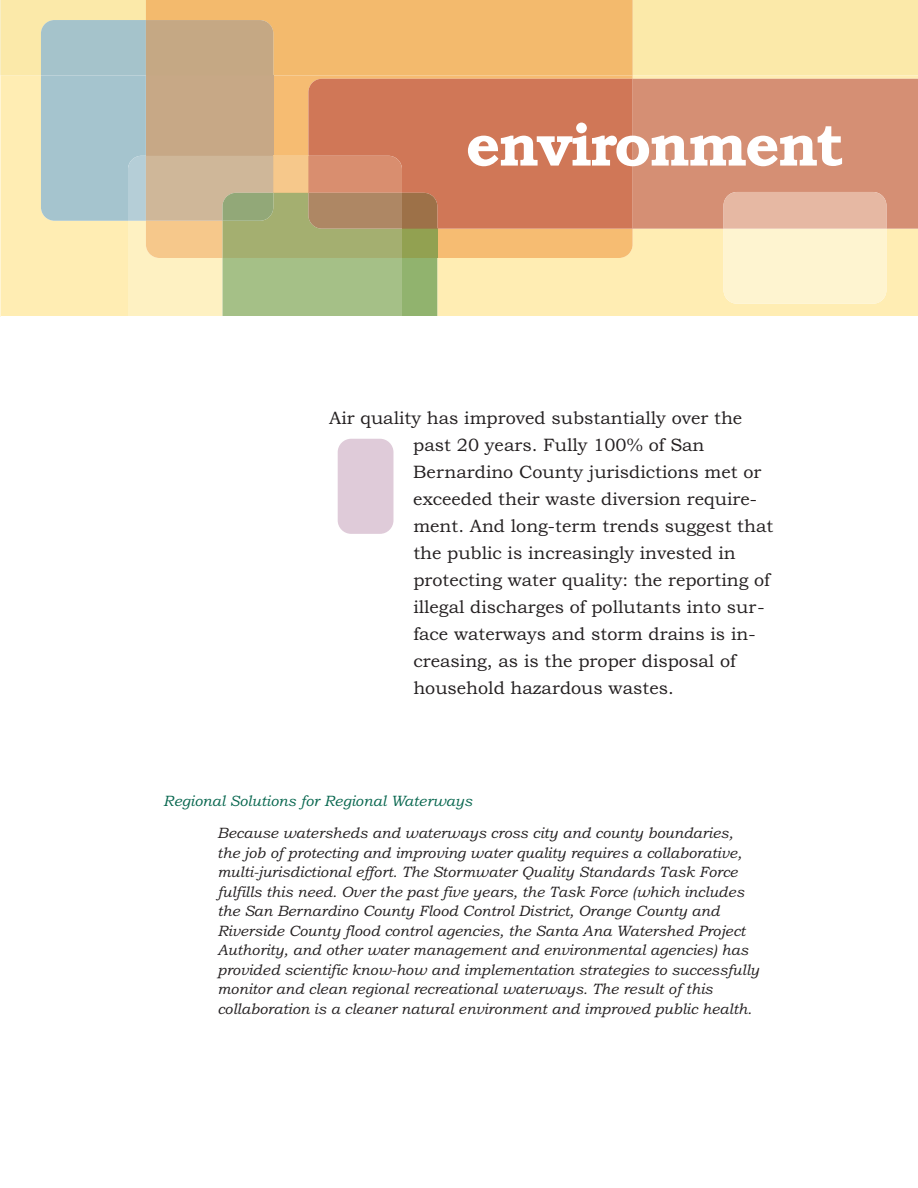
<style>
.page{position:relative;width:918px;height:1188px;background:#fff}
.page>*{position:absolute;margin:0;border:0;box-sizing:border-box;transform-origin:0 0}
.t1{font:700 60px "Bookman Old Style";letter-spacing:-.04em;color:#fff}
.t2{font:18px/27px "Bookman Old Style";color:#231f20}
.t3{font:italic 15px/19.5px "Bookman Old Style";color:#231f20}
.t4{font:italic 15px "Bookman Old Style";color:#08674f}
</style>
<div class="page">
<svg style="left:0;top:0;width:918px;height:317px;background:#dcb98e"></svg>
<div style="left:338px;top:439px;width:55px;height:95px;background:#dfcbd9;border-radius:14px"></div>
<p class="t1" style="left:466px;top:110px;width:379px">environment</p>
<h4 class="t2" style="left:413px;top:404px;width:361px;text-indent:-84px">Air quality has improved substantially over the past 20 years. Fully 100% of San Bernardino County jurisdictions met or exceeded their waste diversion require&shy;ment. And long-term trends suggest that the public is increasingly invested in protecting water quality: the reporting of illegal discharges of pollutants into sur&shy;face waterways and storm drains is in&shy;creasing, as is the proper disposal of household hazardous wastes.</h4>
<p class="t4" style="left:163px;top:792px;width:311px">Regional Solutions for Regional Waterways</p>
<p class="t3" style="left:217px;top:823px;width:543px">Because watersheds and waterways cross city and county boundaries, the job of protecting and improving water quality requires a collaborative, multi-jurisdictional effort. The Stormwater Quality Standards Task Force fulfills this need. Over the past five years, the Task Force (which includes the San Bernardino County Flood Control District, Orange County and Riverside County flood control agencies, the Santa Ana Watershed Project Authority, and other water management and environmental agencies) has provided scientific know-how and implementation strategies to successfully monitor and clean regional recreational waterways. The result of this collaboration is a cleaner natural environment and improved public health.</p>
</div>
